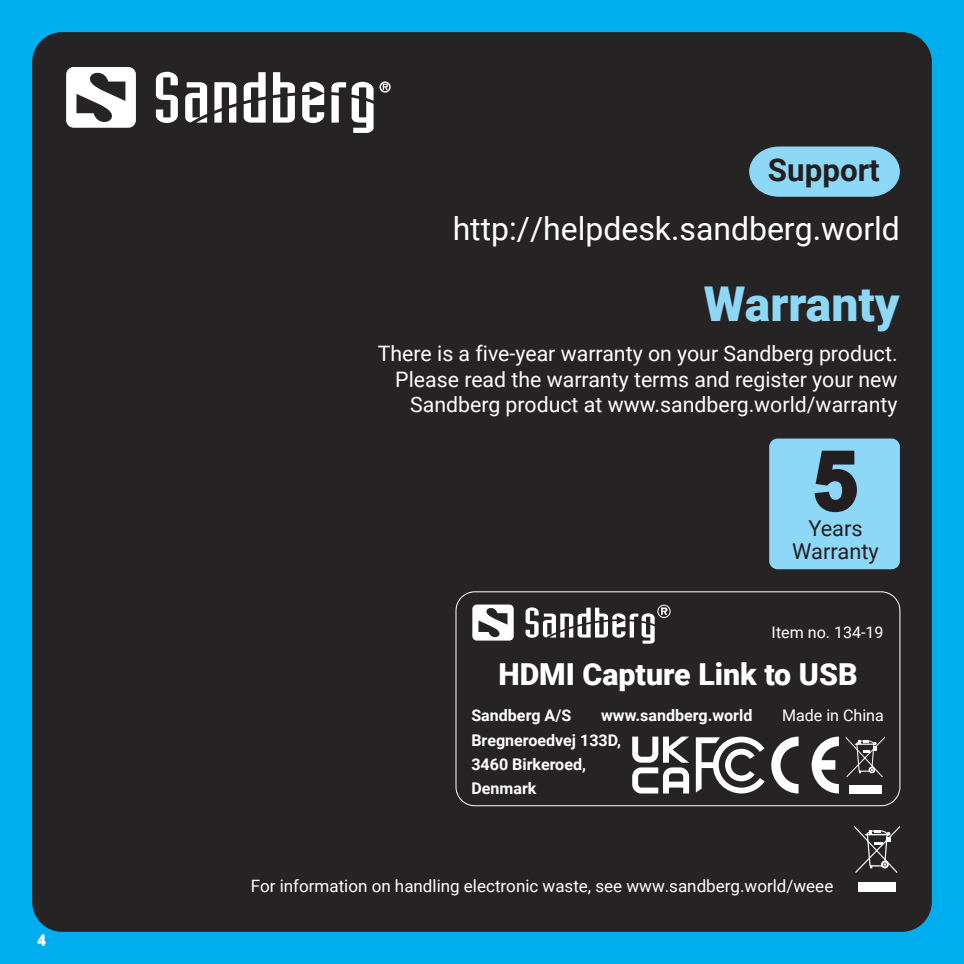
<style>
.page{position:relative;width:964px;height:964px;background:#00aeef}
.page>*{position:absolute;margin:0;border:0;box-sizing:border-box;transform-origin:0 0}
.t1{font:900 48px "Roboto";color:#8dd7f7}
.t2{font:32px "Roboto";color:#fff}
.t3{font:700 31.2px "Roboto";color:#231f20}
.t4{font:900 30.4px "Roboto";color:#fff}
.t5{font:22px/23.2px "Roboto";color:#231f20;text-align:center}
.t6{font:21.2px/25.6px "Roboto";color:#fff;text-align:right}
.t7{font:16.8px "Roboto";color:#fff}
.t8{font:700 16px/24px "Roboto";color:#fff}
.t9{font:16px "Roboto";color:#fff}
.t10{font:700 14px "Roboto";color:#fff}
</style>
<div class="page">
<div style="left:32px;top:32px;width:900px;height:900px;background:#262324;border-radius:30px"></div>
<svg style="left:156px;top:72px;width:22px;height:51px"></svg>
<svg style="left:185px;top:82px;width:22px;height:41px"></svg>
<svg style="left:214px;top:82px;width:22px;height:41px"></svg>
<svg style="left:244px;top:72px;width:22px;height:51px"></svg>
<svg style="left:273px;top:72px;width:22px;height:51px"></svg>
<svg style="left:331px;top:82px;width:15px;height:41px"></svg>
<svg style="left:352px;top:82px;width:21px;height:51px"></svg>
<svg style="left:302px;top:82px;width:22px;height:41px"></svg>
<svg style="left:66px;top:67px;width:70px;height:61px"></svg>
<svg style="left:379px;top:81px;width:12px;height:12px"></svg>
<div style="left:858px;top:882px;width:38px;height:10px;background:#fff"></div>
<svg style="left:854px;top:826px;width:46px;height:47px"></svg>
<svg style="left:881px;top:860px;width:8px;height:8px"></svg>
<svg style="left:749px;top:146px;width:151px;height:51px;background:#82c4e1"></svg>
<div style="left:769px;top:438px;width:131px;height:131px;background:#8dd7f7;border-radius:8px"></div>
<svg style="left:814px;top:451px;width:43px;height:61px"></svg>
<svg style="left:771px;top:736px;width:27px;height:57px"></svg>
<svg style="left:811px;top:736px;width:28px;height:57px"></svg>
<svg style="left:696px;top:736px;width:68px;height:57px"></svg>
<svg style="left:632px;top:736px;width:57px;height:57px"></svg>
<div style="left:849px;top:785px;width:32px;height:8px;background:#fff"></div>
<svg style="left:845px;top:736px;width:40px;height:41px"></svg>
<svg style="left:472px;top:604px;width:42px;height:36px"></svg>
<svg style="left:525px;top:605px;width:146px;height:39px"></svg>
<div style="left:455px;top:591px;width:445px;height:215px;border:1px solid #fff;border-radius:19px"></div>
<p class="t8" style="left:37px;top:928px;width:11px">4</p>
<p class="t10" style="left:37px;top:930px;width:10px">4</p>
<h3 class="t3" style="left:768px;top:148px;width:113px">Support</h3>
<h2 class="t2" style="left:453px;top:207px;width:449px">http://helpdesk.sandberg.world</h2>
<h1 class="t1" style="left:704px;top:270px;width:197px">Warranty</h1>
<p class="t6" style="left:378px;top:340px;width:521px">There is a five-year warranty on your Sandberg product.<br>Please read the warranty terms and register your new<br>Sandberg product at www.sandberg.world/warranty</p>
<p class="t5" style="left:792px;top:516px;width:88px">Years<br>Warranty</p>
<p class="t9" style="left:771px;top:621px;width:113px">Item no. 134-19</p>
<h3 class="t4" style="left:498px;top:652px;width:361px">HDMI Capture Link to USB</h3>
<p class="t8" style="left:471px;top:703px;width:101px">Sandberg A/S</p>
<p class="t9" style="left:782px;top:704px;width:103px">Made in China</p>
<p class="t8" style="left:471px;top:727px;width:151px">Bregneroedvej 133D,<br>3460 Birkeroed,<br>Denmark</p>
<p class="t8" style="left:601px;top:703px;width:153px">www.sandberg.world</p>
<p class="t7" style="left:251px;top:874px;width:584px">For information on handling electronic waste, see www.sandberg.world/weee</p>
</div>
